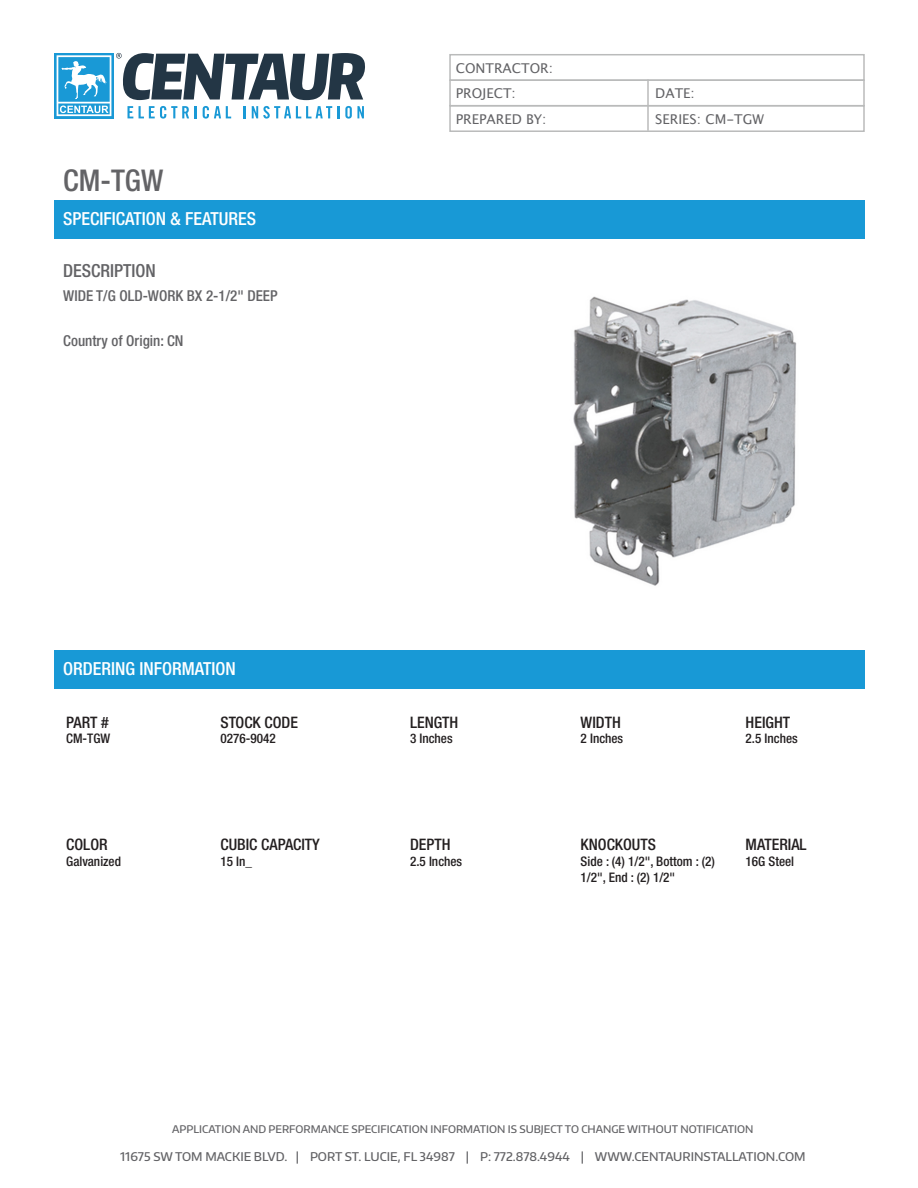
<style>
.page{position:relative;width:918px;height:1188px;background:#fff}
.page>*{position:absolute;margin:0;border:0;box-sizing:border-box;transform-origin:0 0}
.t1{font:500 condensed 30px "Helvetica Neue";color:#636366}
.t2{font:500 condensed 18px "Helvetica Neue";color:#fff}
.t3{font:500 condensed 18px "Helvetica Neue";color:#636366}
.t4{font:500 condensed 15.9px "Helvetica Neue";color:#231f20}
.t5{font:500 condensed 15px "Helvetica Neue";color:#636366}
.t6{font:13.5px "Lucida Grande";color:#636366}
.t7{font:500 condensed 13.2px/15.9px "Helvetica Neue";color:#231f20}
.t8{font:500 12px "Encode Sans Normal";color:#636366}
.t9{font:500 10.5px "Encode Sans Normal";color:#636366}
</style>
<div class="page">
<svg style="left:54px;top:53px;width:3px;height:65px"></svg>
<svg style="left:57px;top:53px;width:308px;height:65px"></svg>
<div style="left:449px;top:54px;width:416px;height:27px;border:2px solid #babbbb"></div>
<div style="left:449px;top:79px;width:416px;height:27px;border:2px solid #babbbb"></div>
<hr style="left:647px;top:80px;width:2px;height:25px;background:#babbbb">
<div style="left:449px;top:105px;width:416px;height:27px;border:2px solid #babbbb"></div>
<hr style="left:647px;top:106px;width:2px;height:24px;background:#babbbb">
<div style="left:54px;top:200px;width:811px;height:39px;background:#1899d6"></div>
<div style="left:54px;top:650px;width:811px;height:39px;background:#1899d6"></div>
<img style="left:573px;top:296px;width:224px;height:290px">
<p class="t1" style="left:63px;top:163px;width:102px">CM-TGW</p>
<p class="t2" style="left:63px;top:208px;width:195px">SPECIFICATION &amp; FEATURES</p>
<p class="t3" style="left:63px;top:260px;width:94px">DESCRIPTION</p>
<p class="t5" style="left:63px;top:286px;width:216px">WIDE T/G OLD-WORK BX 2-1/2" DEEP</p>
<p class="t5" style="left:63px;top:331px;width:122px">Country of Origin: CN</p>
<p class="t6" style="left:456px;top:60px;width:99px">CONTRACTOR:</p>
<p class="t6" style="left:456px;top:86px;width:62px">PROJECT:</p>
<p class="t6" style="left:655px;top:86px;width:41px">DATE:</p>
<p class="t6" style="left:456px;top:111px;width:92px">PREPARED BY:</p>
<p class="t6" style="left:655px;top:111px;width:110px">SERIES: CM-TGW</p>
<p class="t2" style="left:63px;top:658px;width:174px">ORDERING INFORMATION</p>
<p class="t4" style="left:66px;top:712px;width:44px">PART #</p>
<p class="t7" style="left:66px;top:731px;width:46px">CM-TGW</p>
<p class="t4" style="left:220px;top:712px;width:79px">STOCK CODE</p>
<p class="t7" style="left:220px;top:731px;width:57px">0276-9042</p>
<p class="t4" style="left:410px;top:712px;width:50px">LENGTH</p>
<p class="t7" style="left:410px;top:731px;width:44px">3 Inches</p>
<p class="t4" style="left:581px;top:712px;width:42px">WIDTH</p>
<p class="t7" style="left:581px;top:731px;width:44px">2 Inches</p>
<p class="t4" style="left:746px;top:712px;width:46px">HEIGHT</p>
<p class="t7" style="left:746px;top:731px;width:54px">2.5 Inches</p>
<p class="t4" style="left:66px;top:835px;width:43px">COLOR</p>
<p class="t7" style="left:66px;top:854px;width:56px">Galvanized</p>
<p class="t4" style="left:220px;top:835px;width:101px">CUBIC CAPACITY</p>
<p class="t7" style="left:220px;top:854px;width:33px">15 In_</p>
<p class="t4" style="left:410px;top:835px;width:42px">DEPTH</p>
<p class="t7" style="left:410px;top:854px;width:54px">2.5 Inches</p>
<p class="t4" style="left:581px;top:835px;width:77px">KNOCKOUTS</p>
<p class="t7" style="left:581px;top:854px;width:136px">Side : (4) 1/2", Bottom : (2)<br>1/2", End : (2) 1/2"</p>
<p class="t4" style="left:746px;top:835px;width:63px">MATERIAL</p>
<p class="t7" style="left:746px;top:854px;width:50px">16G Steel</p>
<p class="t9" style="left:172px;top:1122px;width:583px">APPLICATION AND PERFORMANCE SPECIFICATION INFORMATION IS SUBJECT TO CHANGE WITHOUT NOTIFICATION</p>
<p class="t8" style="left:120px;top:1149px;width:687px">11675 SW TOM MACKIE BLVD. | PORT ST. LUCIE, FL 34987 | P: 772.878.4944 | WWW.CENTAURINSTALLATION.COM</p>
</div>
